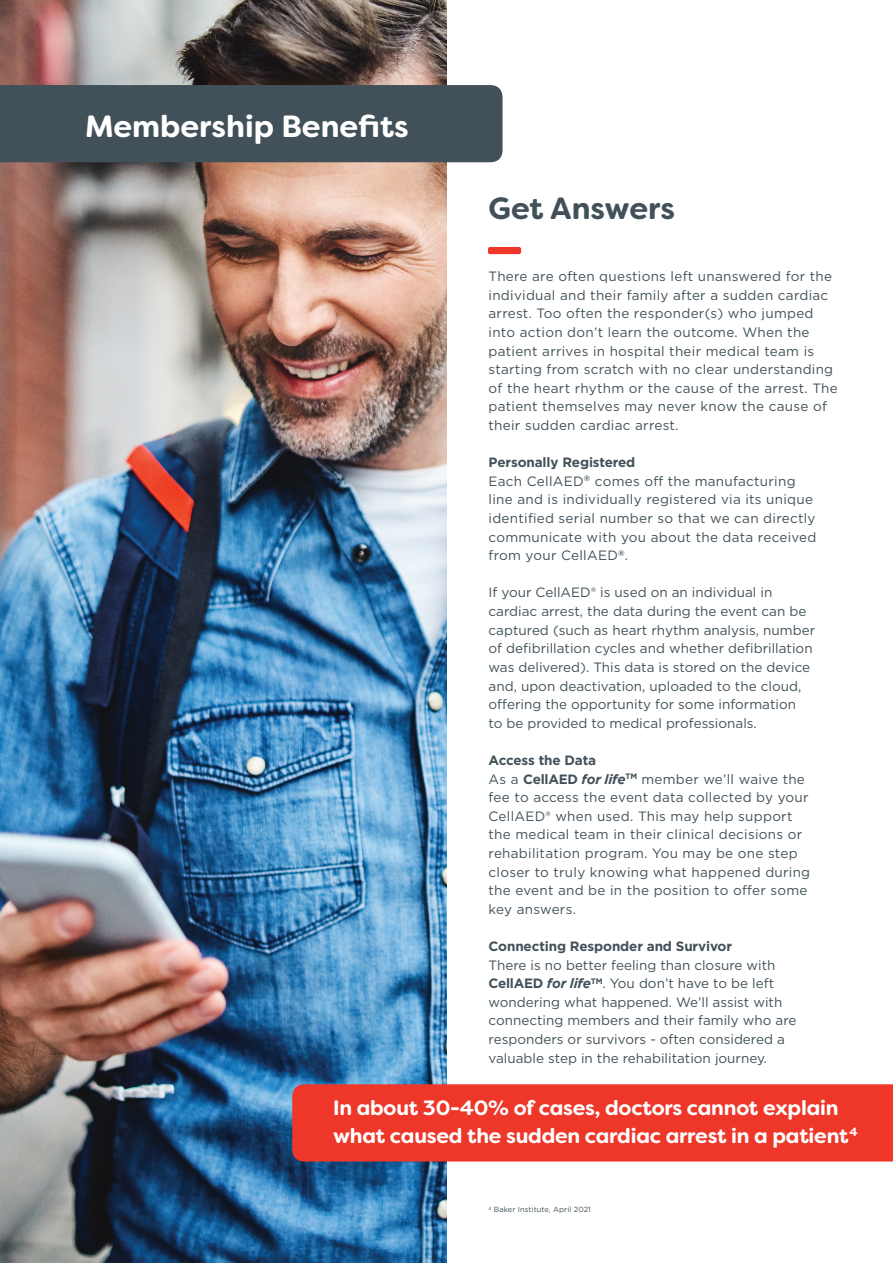
<style>
.page{position:relative;width:893px;height:1263px;background:#fff}
.page>*{position:absolute;margin:0;border:0;box-sizing:border-box;transform-origin:0 0}
.t1{font:700 30.75px "Filson Soft";color:#fff}
.t2{font:700 30.75px "Filson Soft";color:#425159}
.t3{font:700 20.7px/27.6px "Filson Soft";letter-spacing:-.01em;color:#fff}
.t4{font:13.5px/18.6px "Gotham";letter-spacing:.015em;color:#425159}
.t5{font:700 13.5px "Gotham";letter-spacing:-.01em;color:#425159}
.t6{font:7.5px "Gotham";letter-spacing:.01em;color:#425159}
.s1{font-weight:700}
.s2{font-weight:700;font-style:italic}
</style>
<div class="page">
<img style="left:0;top:0;width:446px;height:1263px">
<div style="left:0;top:85px;width:502px;height:77px;background:#425159"></div>
<div style="left:488px;top:247px;width:33px;height:7px;background:#ee3629;border-radius:2px"></div>
<div style="left:292px;top:1084px;width:601px;height:77px;background:#ee3629"></div>
<h1 class="t1" style="left:85px;top:106px;width:325px">Membership Benefits</h1>
<h1 class="t2" style="left:489px;top:188px;width:188px">Get Answers</h1>
<p class="t4" style="left:489px;top:267px;width:351px">There are often questions left unanswered for the individual and their family after a sudden cardiac arrest. Too often the responder(s) who jumped into action don’t learn the outcome. When the patient arrives in hospital their medical team is starting from scratch with no clear understanding of the heart rhythm or the cause of the arrest. The patient themselves may never know the cause of their sudden cardiac arrest.</p>
<p class="t4" style="left:489px;top:453px;width:329px"><span class="s1">Personally Registered<br></span>Each CellAED<sup>®</sup> comes off the manufacturing line and is individually registered via its unique identified serial number so that we can directly communicate with you about the data received from your CellAED<sup>®</sup>.</p>
<p class="t4" style="left:489px;top:583px;width:328px">If your CellAED® is used on an individual in cardiac arrest, the data during the event can be captured (such as heart rhythm analysis, number of defibrillation cycles and whether defibrillation was delivered). This data is stored on the device and, upon deactivation, uploaded to the cloud, offering the opportunity for some information<br>to be provided to medical professionals.</p>
<p class="t4" style="left:489px;top:750px;width:323px"><span class="s1">Access the Data<br></span>As a <span class="s1">CellAED</span> <span class="s2">for life</span><sup>TM</sup> member we’ll waive the fee to access the event data collected by your CellAED® when used. This may help support the medical team in their clinical decisions or rehabilitation program. You may be one step closer to truly knowing what happened during the event and be in the position to offer some key answers.</p>
<p class="t5" style="left:489px;top:938px;width:245px">Connecting Responder and Survivor</p>
<p class="t4" style="left:489px;top:955px;width:309px">There is no better feeling than closure with <span class="s1">CellAED</span> <span class="s2">for life</span><sup>TM</sup>. You don’t have to be left wondering what happened. We’ll assist with connecting members and their family who are responders or survivors - often considered a valuable step in the rehabilitation journey.</p>
<h2 class="t3" style="left:333px;top:1094px;width:526px">In about 30-40% of cases, doctors cannot explain what caused the sudden cardiac arrest in a patient<sup>4</sup></h2>
<p class="t6" style="left:489px;top:1205px;width:104px"><sup>4</sup> Baker Institute, April 2021</p>
</div>
